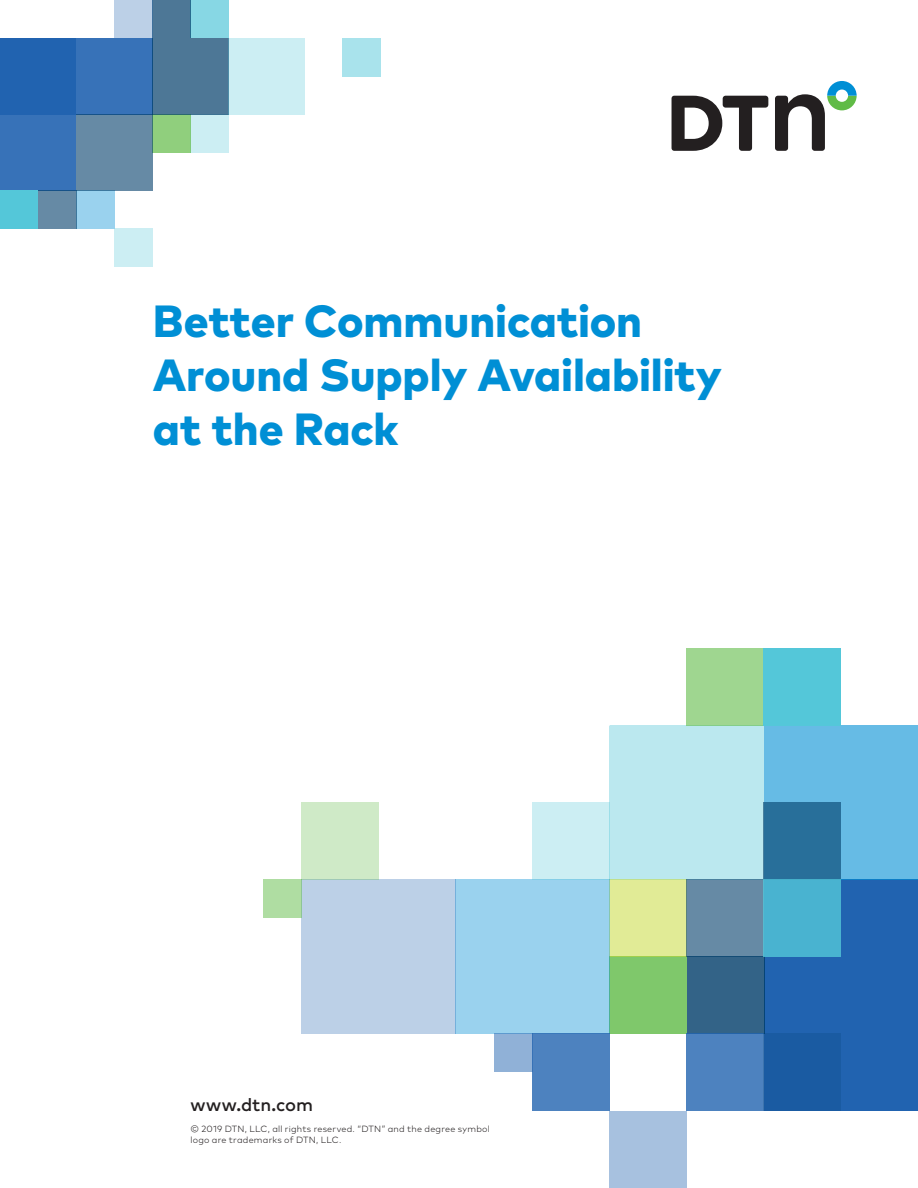
<style>
.page{position:relative;width:918px;height:1188px;background:#fff}
.page>*{position:absolute;margin:0;border:0;box-sizing:border-box;transform-origin:0 0}
.t1{font:800 45px/54px "Mark Pro";letter-spacing:-.005em;color:#008fd5}
.t2{font:500 18px "Mark Pro";color:#231f20}
.t3{font:300 9px/10.5px "Mark Pro";letter-spacing:.025em;color:#231f20}
</style>
<div class="page">
<svg style="left:672px;top:96px;width:96px;height:55px"></svg>
<svg style="left:775px;top:81px;width:82px;height:70px"></svg>
<div style="left:764px;top:880px;width:154px;height:231px;background:#2163b0"></div>
<div style="left:610px;top:726px;width:154px;height:154px;background:#bbe8ef"></div>
<div style="left:610px;top:957px;width:77px;height:77px;background:#7fc86b"></div>
<div style="left:610px;top:880px;width:77px;height:77px;background:#e1eb96"></div>
<div style="left:687px;top:957px;width:77px;height:77px;background:#336387"></div>
<div style="left:687px;top:880px;width:77px;height:77px;background:#668aa5"></div>
<div style="left:456px;top:880px;width:154px;height:154px;background:#9ad2ee"></div>
<div style="left:302px;top:880px;width:154px;height:154px;background:#bcd0e7"></div>
<div style="left:764px;top:726px;width:154px;height:154px;background:#66bbe5"></div>
<div style="left:687px;top:649px;width:77px;height:77px;background:#9fd690"></div>
<div style="left:764px;top:649px;width:77px;height:77px;background:#54c7d9"></div>
<div style="left:533px;top:803px;width:77px;height:77px;background:#cceef3"></div>
<div style="left:302px;top:803px;width:77px;height:77px;background:#cfeac7"></div>
<div style="left:687px;top:1034px;width:77px;height:77px;background:#4d82bf"></div>
<div style="left:610px;top:1111px;width:77px;height:77px;background:#a7c1df"></div>
<div style="left:533px;top:1034px;width:77px;height:77px;background:#4d82bf"></div>
<div style="left:764px;top:803px;width:77px;height:77px;background:#286f9a"></div>
<div style="left:764px;top:880px;width:77px;height:77px;background:#49b3d0"></div>
<div style="left:764px;top:1034px;width:77px;height:77px;background:#1a5ba2"></div>
<div style="left:495px;top:1034px;width:38px;height:38px;background:#90b1d7"></div>
<div style="left:264px;top:880px;width:38px;height:38px;background:#afdda2"></div>
<div style="left:0;top:114px;width:76px;height:76px;background:#3772b8"></div>
<div style="left:76px;top:38px;width:76px;height:76px;background:#3772b8"></div>
<div style="left:0;top:38px;width:76px;height:76px;background:#2163b0"></div>
<div style="left:343px;top:38px;width:38px;height:38px;background:#a9e3ec"></div>
<div style="left:76px;top:190px;width:38px;height:39px;background:#9ad2ee"></div>
<div style="left:0;top:190px;width:38px;height:39px;background:#54c7d9"></div>
<div style="left:38px;top:190px;width:38px;height:39px;background:#668aa5"></div>
<div style="left:190px;top:0;width:39px;height:38px;background:#87d7e4"></div>
<div style="left:190px;top:114px;width:39px;height:38px;background:#cceef3"></div>
<div style="left:152px;top:114px;width:38px;height:38px;background:#90cf7d"></div>
<div style="left:76px;top:114px;width:76px;height:76px;background:#668aa5"></div>
<div style="left:152px;top:38px;width:77px;height:76px;background:#4d7796"></div>
<div style="left:229px;top:38px;width:76px;height:76px;background:#cceef3"></div>
<div style="left:152px;top:0;width:38px;height:38px;background:#4d7796"></div>
<div style="left:114px;top:0;width:38px;height:38px;background:#bcd0e7"></div>
<div style="left:114px;top:229px;width:38px;height:38px;background:#cceef3"></div>
<p class="t1" style="left:153px;top:290px;width:571px">Better Communication<br>Around Supply Availability at the Rack</p>
<h2 class="t2" style="left:190px;top:1091px;width:124px">www.dtn.com</h2>
<p class="t3" style="left:190px;top:1123px;width:301px">© 2019 DTN, LLC, all rights reserved. “DTN” and the degree symbol logo are trademarks of DTN, LLC.</p>
</div>
